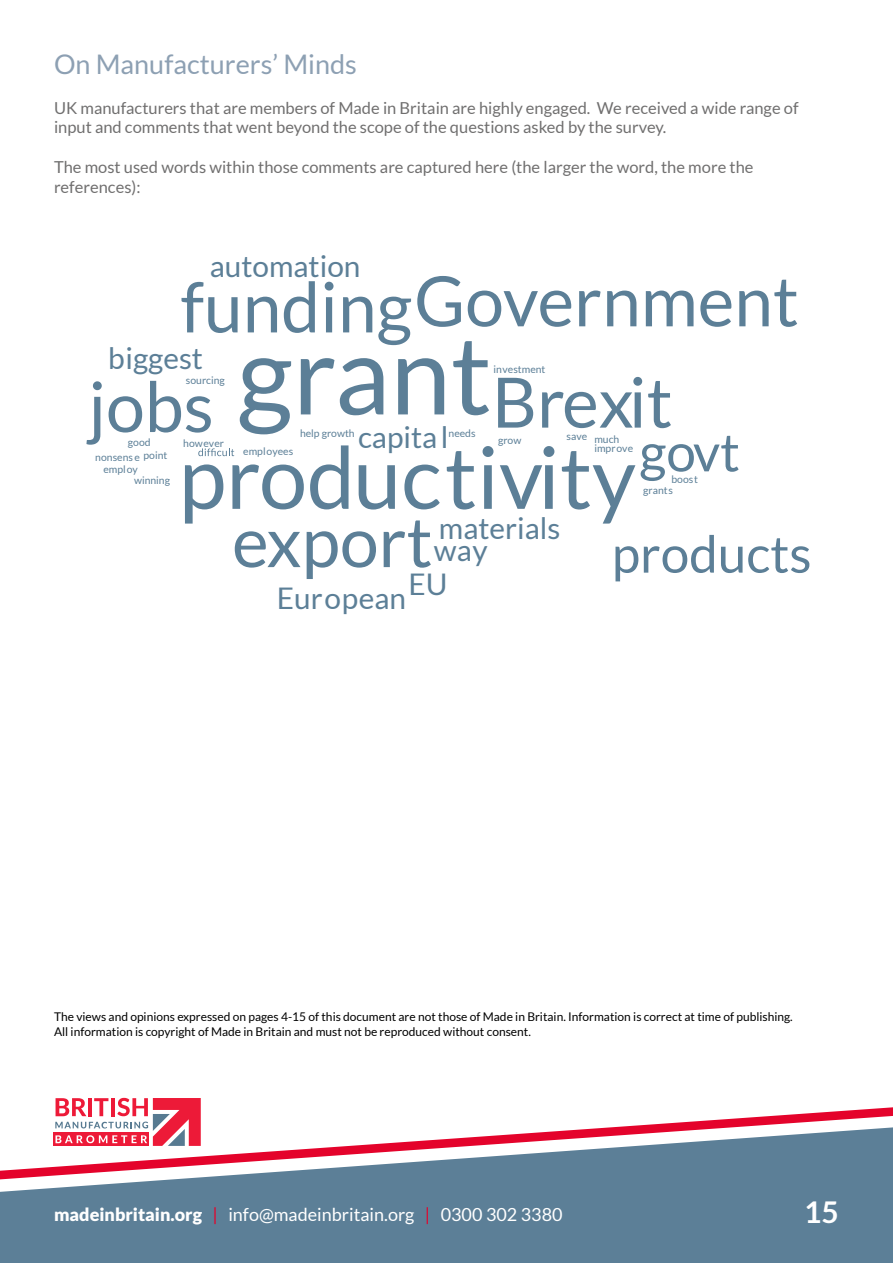
<style>
.page{position:relative;width:893px;height:1263px;background:#fff}
.page>*{position:absolute;margin:0;border:0;box-sizing:border-box;transform-origin:0 0}
.t1{font:109.2px "Lato";color:#5c7f97}
.t2{font:86.1px "Lato";color:#5c7f97}
.t3{font:69.45px/99.6px "Lato";color:#5c7f97}
.t4{font:52.95px "Lato";color:#5c7f97}
.t5{font:51.3px "Lato";color:#5c7f97}
.t6{font:700 30px "Lato";color:#fff}
.t7{font:29.85px/22.5px "Lato";color:#5c7f97}
.t8{font:27px "Lato";color:#8da0b3}
.t9{font:18px "Lato";color:#fff}
.t10{font:16.5px/19.8px "Lato";color:#706f6f}
.t11{font:12px/14.4px "Lato";color:#000}
.t12{font:10.35px/12.1px "Lato";color:#5c7f97}
.s1{font-weight:900}
.s2{color:#e4032b}
</style>
<div class="page">
<div style="left:0;top:1180px;width:893px;height:83px;background:#5c7f97"></div>
<svg style="left:0;top:1107px;width:893px;height:73px"></svg>
<div style="left:49px;top:1091px;width:156px;height:60px;background:#fff"></div>
<div style="left:54px;top:1133px;width:95px;height:13px;background:#ed1a38"></div>
<svg style="left:55px;top:1098px;width:146px;height:48px"></svg>
<svg style="left:198px;top:448px;width:36px;height:8px"></svg>
<h3 class="t8" style="left:54px;top:49px;width:304px">On Manufacturers’ Minds</h3>
<p class="t10" style="left:54px;top:98px;width:746px">UK manufacturers that are members of Made in Britain are highly engaged. We received a wide range of input and comments that went beyond the scope of the questions asked by the survey.</p>
<p class="t10" style="left:54px;top:157px;width:701px">The most used words within those comments are captured here (the larger the word, the more the references):</p>
<h3 class="t7" style="left:210px;top:255px;width:152px">automation</h3>
<h3 class="t3" style="left:492px;top:250px;width:308px;line-height:101.2px;text-indent:-78px">Government<br>Brexit</h3>
<h3 class="t4" style="left:639px;top:423px;width:102px">govt</h3>
<h3 class="t3" style="left:88px;top:257px;width:325px;text-indent:92px">funding jobs</h3>
<h1 class="t1" style="left:237px;top:314px;width:256px">grant</h1>
<h2 class="t2" style="left:179px;top:430px;width:459px">productivity</h2>
<h3 class="t7" style="left:108px;top:347px;width:96px">biggest</h3>
<p class="t12" style="left:494px;top:363px;width:53px">investment</p>
<p class="t12" style="left:186px;top:374px;width:41px">sourcing</p>
<h3 class="t7" style="left:358px;top:426px;width:92px">capital</h3>
<p class="t12" style="left:449px;top:427px;width:29px">needs</p>
<p class="t12" style="left:300px;top:427px;width:56px">help growth</p>
<p class="t12" style="left:566px;top:430px;width:22px">save</p>
<p class="t12" style="left:498px;top:435px;width:25px">grow</p>
<p class="t12" style="left:594px;top:435px;width:40px;line-height:9.1px">much improve</p>
<p class="t12" style="left:128px;top:436px;width:24px">good</p>
<p class="t12" style="left:183px;top:437px;width:42px">however</p>
<p class="t12" style="left:104px;top:451px;width:65px;text-indent:-8px">nonsens e point employ</p>
<p class="t12" style="left:134px;top:474px;width:38px">winning</p>
<p class="t12" style="left:243px;top:445px;width:51px">employees</p>
<p class="t12" style="left:643px;top:473px;width:57px;line-height:10.9px;text-indent:28px">boost grants</p>
<h3 class="t7" style="left:434px;top:516px;width:128px">materials way</h3>
<h3 class="t7" style="left:408px;top:572px;width:41px">EU</h3>
<h3 class="t3" style="left:232px;top:492px;width:202px">export</h3>
<h3 class="t5" style="left:612px;top:525px;width:201px">products</h3>
<h3 class="t7" style="left:277px;top:587px;width:131px">European</h3>
<p class="t11" style="left:54px;top:1010px;width:740px">The views and opinions expressed on pages 4-15 of this document are not those of Made in Britain. Information is correct at time of publishing.<br>All information is copyright of Made in Britain and must not be reproduced without consent.</p>
<p class="t9" style="left:54px;top:1205px;width:510px"><span class="s1">madeinbritain.org</span> <span class="s2">|</span> info@madeinbritain.org <span class="s2">|</span> 0300 302 3380</p>
<h3 class="t6" style="left:804px;top:1195px;width:36px">15</h3>
</div>
